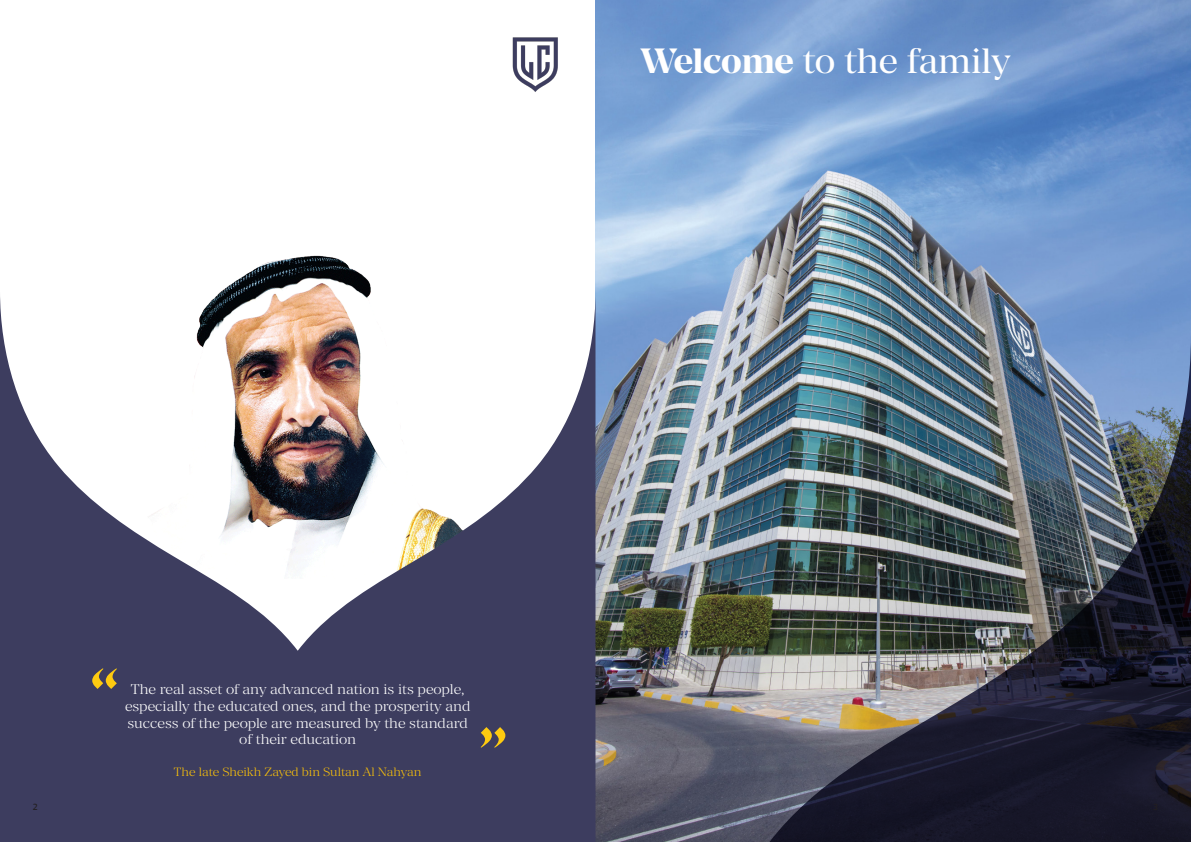
<style>
.page{position:relative;width:1191px;height:842px;background:#fff}
.page>*{position:absolute;margin:0;border:0;box-sizing:border-box;transform-origin:0 0}
.t1{font:500 75px "Manier";color:#fecb10}
.t2{font:35px "Manier";color:#fff}
.t3{font:300 14px/16.8px "Manier";color:#fff;text-align:center}
.t4{font:300 12px "Manier";color:#f7bf0a}
.t5{font:9px "Frutiger LT Arabic 55 Roman";color:#231f20}
.s1{font-weight:700}
</style>
<div class="page">
<img style="left:595px;top:0;width:596px;height:841px">
<img style="left:769px;top:334px;width:422px;height:508px">
<img style="left:222px;top:255px;width:149px;height:36px">
<svg style="left:0;top:291px;width:595px;height:551px;fill:#3d3d5f"></svg>
<img style="left:512px;top:37px;width:46px;height:55px">
<p class="t2" style="left:641px;top:40px;width:371px"><span class="s1">Welcome</span> to the family</p>
<p class="t5" style="left:33px;top:800px;width:7px">2</p>
<p class="t1" style="left:88px;top:650px;width:34px">“</p>
<p class="t3" style="left:125px;top:681px;width:347px">The real asset of any advanced nation is its people, especially the educated ones, and the prosperity and success of the people are measured by the standard of their education</p>
<p class="t4" style="left:174px;top:764px;width:249px">The late Sheikh Zayed bin Sultan Al Nahyan</p>
<p class="t1" style="left:510px;top:765px;width:34px;rotate:-180deg">“</p>
</div>
